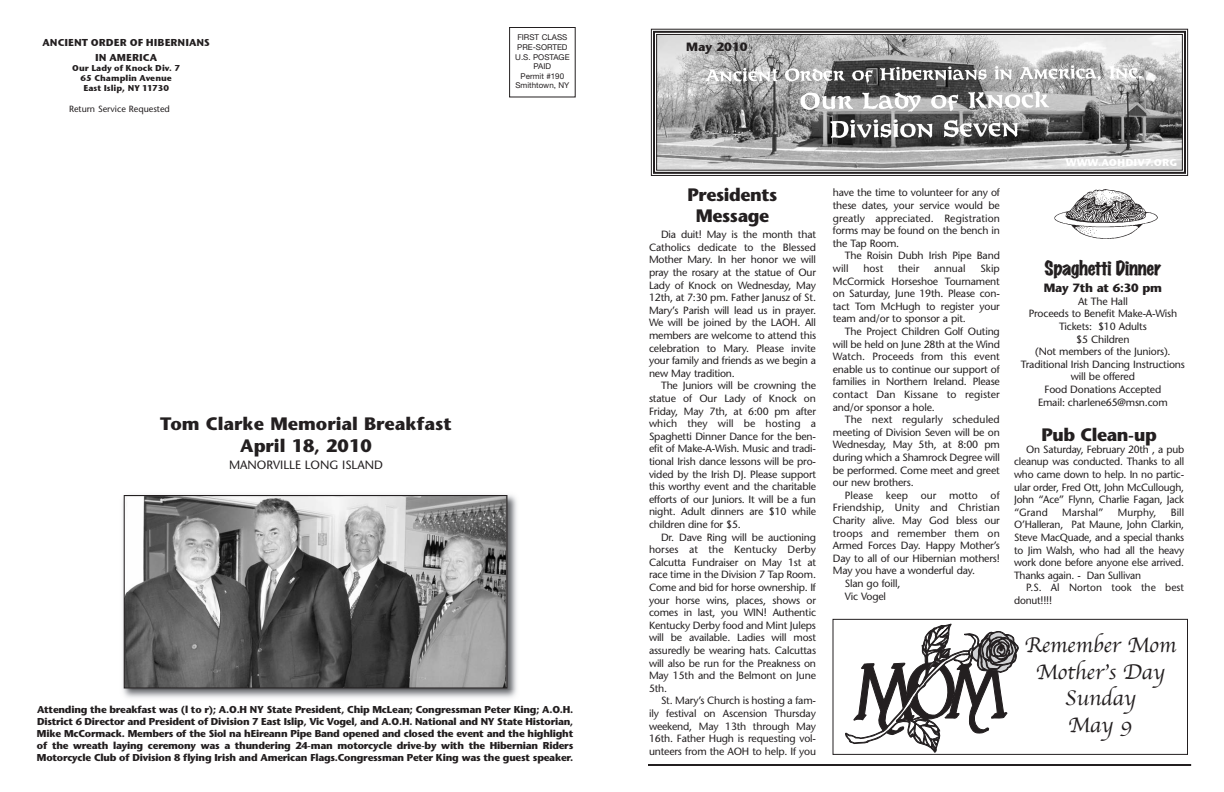
<style>
.page{position:relative;width:1224px;height:792px;background:#fff}
.page>*{position:absolute;margin:0;border:0;box-sizing:border-box;transform-origin:0 0}
.t1{font:22px/26.4px "Apple Chancery";color:#231f20;text-align:center}
.t2{font:700 18px/21.6px "Stone Sans";color:#231f20;text-align:center}
.t3{font:700 18px/21.6px "Stone Sans";letter-spacing:-.02em;color:#231f20;text-align:center}
.t4{font:18px "Marker Felt Wide";letter-spacing:-.015em;color:#231f20}
.t5{font:700 12px "Stone Sans";letter-spacing:-.02em;color:#231f20}
.t6{font:12px "Stone Sans";color:#231f20}
.t7{font:10.5px/12.6px "Stone Sans";letter-spacing:-.015em;color:#231f20;text-align:justify}
.t8{font:10.5px/12.6px "Stone Sans";letter-spacing:.005em;color:#231f20}
.t9{font:700 10px/12px "Stone Sans";letter-spacing:-.02em;color:#231f20;text-align:justify}
.t10{font:10px/15px "Stone Sans ITCTT Bold";color:#231f20;text-align:center}
.t11{font:10px "Stone Sans ITCTT Bold";color:#fff}
.t12{font:9px "Stone Sans";color:#231f20}
.t13{font:8.5px/10px "Stone Sans ITCTT Bold";color:#231f20;text-align:center}
.t14{font:8px/9.6px "Helvetica Neue";color:#231f20;text-align:center}
</style>
<div class="page">
<div style="left:509px;top:27px;width:67px;height:70px;border:1px solid #231f20"></div>
<img style="left:658px;top:36px;width:523px;height:133px">
<div style="left:651px;top:29px;width:537px;height:147px;border:1px solid #231f20"></div>
<div style="left:653px;top:31px;width:533px;height:143px;border:2px solid #231f20"></div>
<div style="left:656px;top:34px;width:527px;height:137px;border:1px solid #231f20"></div>
<img style="left:697px;top:63px;width:449px;height:77px">
<hr style="left:648px;top:764px;width:543px;height:2px;background:#231f20">
<img style="left:1054px;top:189px;width:104px;height:50px">
<svg style="left:845px;top:624px;width:174px;height:129px"></svg>
<div style="left:832px;top:619px;width:356px;height:136px;border:1px solid #231f20"></div>
<img style="left:123px;top:495px;width:394px;height:203px">
<img style="left:126px;top:497px;width:379px;height:189px">
<div style="left:124px;top:495px;width:383px;height:193px;border:1px solid #231f20"></div>
<p class="t10" style="left:43px;top:35px;width:169px">ANCIENT ORDER OF HIBERNIANS<br>IN AMERICA</p>
<p class="t13" style="left:72px;top:63px;width:109px">Our Lady of Knock Div. 7<br>65 Champlin Avenue<br>East Islip, NY 11730</p>
<p class="t12" style="left:69px;top:105px;width:102px">Return Service Requested</p>
<p class="t14" style="left:515px;top:33px;width:56px">FIRST CLASS<br>PRE-SORTED<br>U.S. POSTAGE<br>PAID<br>Permit #190<br>Smithtown, NY</p>
<h2 class="t2" style="left:160px;top:415px;width:293px">Tom Clarke Memorial Breakfast<br>April 18, 2010</h2>
<p class="t6" style="left:229px;top:460px;width:155px">MANORVILLE LONG ISLAND</p>
<p class="t9" style="left:37px;top:705px;width:538px">Attending the breakfast was (l to r); A.O.H NY State President, Chip McLean; Congressman Peter King; A.O.H.<br>District 6 Director and President of Division 7 East Islip, Vic Vogel, and A.O.H. National and NY State Historian, Mike McCormack. Members of the Siol na hEireann Pipe Band opened and closed the event and the highlight of the wreath laying ceremony was a thundering 24-man motorcycle drive-by with the Hibernian Riders Motorcycle Club of Division 8 flying Irish and American Flags.Congressman Peter King was the guest speaker.</p>
<p class="t5" style="left:686px;top:42px;width:63px">May 2010</p>
<h2 class="t3" style="left:688px;top:185px;width:91px">Presidents<br>Message</h2>
<p class="t7" style="left:649px;top:229px;width:169px;text-indent:12px">Dia duit! May is the month that Catholics dedicate to the Blessed Mother Mary. In her honor we will pray the rosary at the statue of Our Lady of Knock on Wednesday, May 12th, at 7:30 pm. Father Janusz of St.<br>Mary’s Parish will lead us in prayer.<br>We will be joined by the LAOH. All members are welcome to attend this celebration to Mary. Please invite your family and friends as we begin a new May tradition.</p>
<p class="t7" style="left:649px;top:381px;width:169px;text-indent:12px">The Juniors will be crowning the statue of Our Lady of Knock on Friday, May 7th, at 6:00 pm after which they will be hosting a Spaghetti Dinner Dance for the ben&shy;efit of Make-A-Wish. Music and tradi&shy;tional Irish dance lessons will be pro&shy;vided by the Irish DJ. Please support this worthy event and the charitable efforts of our Juniors. It will be a fun night. Adult dinners are $10 while children dine for $5.</p>
<p class="t7" style="left:649px;top:532px;width:169px;text-indent:12px">Dr. Dave Ring will be auctioning horses at the Kentucky Derby Calcutta Fundraiser on May 1st at race time in the Division 7 Tap Room.<br>Come and bid for horse ownership. If your horse wins, places, shows or comes in last, you WIN! Authentic Kentucky Derby food and Mint Juleps will be available. Ladies will most assuredly be wearing hats. Calcuttas will also be run for the Preakness on May 15th and the Belmont on June 5th.</p>
<p class="t7" style="left:649px;top:696px;width:169px;text-indent:12px">St. Mary’s Church is hosting a fam&shy;ily festival on Ascension Thursday weekend, May 13th through May 16th. Father Hugh is requesting vol&shy;unteers from the AOH to help. If you</p>
<p class="t7" style="left:833px;top:188px;width:169px">have the time to volunteer for any of these dates, your service would be greatly appreciated. Registration forms may be found on the bench in the Tap Room.</p>
<p class="t7" style="left:833px;top:251px;width:169px;text-indent:12px">The Roisin Dubh Irish Pipe Band will</p>
<p class="t7" style="left:833px;top:263px;width:169px;text-indent:148px">Skip McCormick Horseshoe Tournament on Saturday, June 19th. Please con&shy;tact Tom McHugh to register your team and/or to sponsor a pit.</p>
<p class="t7" style="left:833px;top:326px;width:169px;text-indent:12px">The Project Children Golf Outing will be held on June 28th at the Wind Watch. Proceeds from this event enable us to continue our support of families in Northern Ireland. Please contact Dan Kissane to register and/or sponsor a hole.</p>
<p class="t7" style="left:833px;top:414px;width:169px;text-indent:12px">The next regularly scheduled meeting of Division Seven will be on Wednesday, May 5th, at 8:00 pm during which a Shamrock Degree will be performed. Come meet and greet our new brothers.</p>
<p class="t8" style="left:845px;top:490px;width:156px">Please keep our motto of</p>
<p class="t8" style="left:833px;top:503px;width:169px">Friendship, Unity and Christian</p>
<p class="t7" style="left:833px;top:515px;width:169px">Charity alive. May God bless our</p>
<p class="t8" style="left:833px;top:528px;width:169px">troops and remember them on</p>
<p class="t7" style="left:833px;top:540px;width:169px">Armed Forces Day. Happy Mother’s</p>
<p class="t7" style="left:833px;top:553px;width:169px">Day to all of our Hibernian mothers!</p>
<p class="t7" style="left:833px;top:566px;width:144px">May you have a wonderful day.</p>
<p class="t7" style="left:845px;top:578px;width:57px">Slan go foill,</p>
<p class="t7" style="left:845px;top:591px;width:43px">Vic Vogel</p>
<p class="t7" style="left:863px;top:263px;width:22px">host</p>
<p class="t7" style="left:898px;top:263px;width:23px">their</p>
<p class="t7" style="left:934px;top:263px;width:33px">annual</p>
<p class="t11" style="left:1066px;top:156px;width:113px">www.AOHDIv7.ORg</p>
<h2 class="t4" style="left:1044px;top:259px;width:118px">Spaghetti Dinner</h2>
<p class="t5" style="left:1044px;top:283px;width:120px">May 7th at 6:30 pm</p>
<p class="t7" style="left:1021px;top:296px;width:165px;text-align:center">At The Hall<br>Proceeds to Benefit Make-A-Wish<br>Tickets: $10 Adults<br>$5 Children<br>(Not members of the Juniors).<br>Traditional Irish Dancing Instructions will be offered<br>Food Donations Accepted<br>Email: charlene65@msn.com</p>
<h2 class="t3" style="left:1041px;top:425px;width:117px">Pub Clean-up</h2>
<p class="t7" style="left:1014px;top:444px;width:172px;text-indent:12px">On Saturday, February 20th , a pub cleanup was conducted. Thanks to all who came down to help. In no partic&shy;ular order, Fred Ott, John McCullough, John “Ace” Flynn, Charlie Fagan, Jack “Grand</p>
<p class="t7" style="left:1014px;top:507px;width:172px;text-indent:157px">Bill O’Halleran, Pat Maune, John Clarkin, Steve MacQuade, and a special thanks to Jim Walsh, who had all the heavy work done before anyone else arrived.<br>Thanks again. - Dan Sullivan</p>
<p class="t8" style="left:1014px;top:583px;width:172px;text-indent:12px">P.S. Al Norton took the best donut!!!!</p>
<h1 class="t1" style="left:1024px;top:632px;width:153px">Remember Mom<br>Mother’s Day<br>Sunday<br>May 9</h1>
<p class="t8" style="left:1062px;top:507px;width:43px">Marshal”</p>
<p class="t7" style="left:1118px;top:507px;width:40px">Murphy,</p>
</div>
